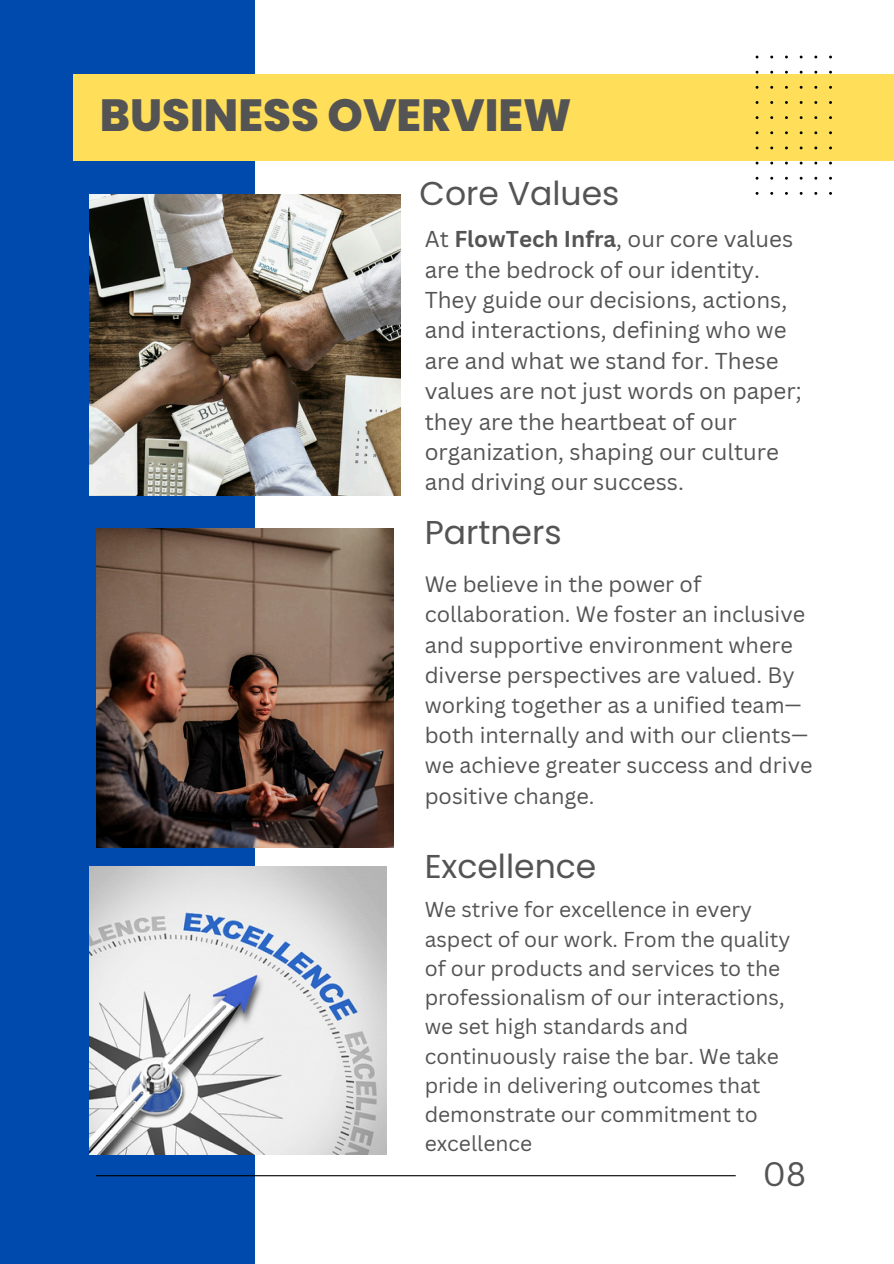
<style>
.page{position:relative;width:894px;height:1264px;background:#fff}
.page>*{position:absolute;margin:0;border:0;box-sizing:border-box;transform-origin:0 0}
.t1{font:800 45px "Poppins";color:#545454}
.t2{font:33px "Poppins";color:#545454}
.t3{font:33px "Canva Sans";color:#545454}
.t4{font:22.35px/30.3px "Canva Sans";color:#545454}
.t5{font:21.6px/30.2px "Canva Sans";color:#545454}
.t6{font:21px/29.2px "Canva Sans";color:#545454}
.s1{font-weight:700}
</style>
<div class="page">
<div style="left:0;top:0;width:255px;height:1263px;background:#004aad"></div>
<img style="left:89px;top:194px;width:311px;height:301px">
<img style="left:96px;top:528px;width:297px;height:319px">
<img style="left:89px;top:866px;width:297px;height:288px">
<div style="left:73px;top:74px;width:820px;height:87px;background:#ffde59"></div>
<hr style="left:96px;top:1175px;width:639px;height:1px;background:#000">
<svg style="left:755px;top:56px;width:76px;height:139px"></svg>
<p class="t1" style="left:100px;top:84px;width:473px">BUSINESS OVERVIEW</p>
<h2 class="t2" style="left:419px;top:171px;width:201px">Core Values</h2>
<h1 class="t4" style="left:424px;top:223px;width:378px">At <span class="s1">FlowTech Infra</span>, our core values are the bedrock of our identity.<br>They guide our decisions, actions, and interactions, defining who we are and what we stand for. These values are not just words on paper; they are the heartbeat of our organization, shaping our culture and driving our success.</h1>
<p class="t2" style="left:424px;top:509px;width:138px">Partners</p>
<h2 class="t5" style="left:424px;top:568px;width:389px">We believe in the power of collaboration. We foster an inclusive and supportive environment where diverse perspectives are valued. By working together as a unified team— both internally and with our clients— we achieve greater success and drive positive change.</h2>
<h2 class="t2" style="left:424px;top:843px;width:173px">Excellence</h2>
<p class="t6" style="left:424px;top:894px;width:367px">We strive for excellence in every aspect of our work. From the quality of our products and services to the professionalism of our interactions, we set high standards and continuously raise the bar. We take pride in delivering outcomes that demonstrate our commitment to excellence</p>
<p class="t3" style="left:762px;top:1150px;width:45px">08</p>
</div>
